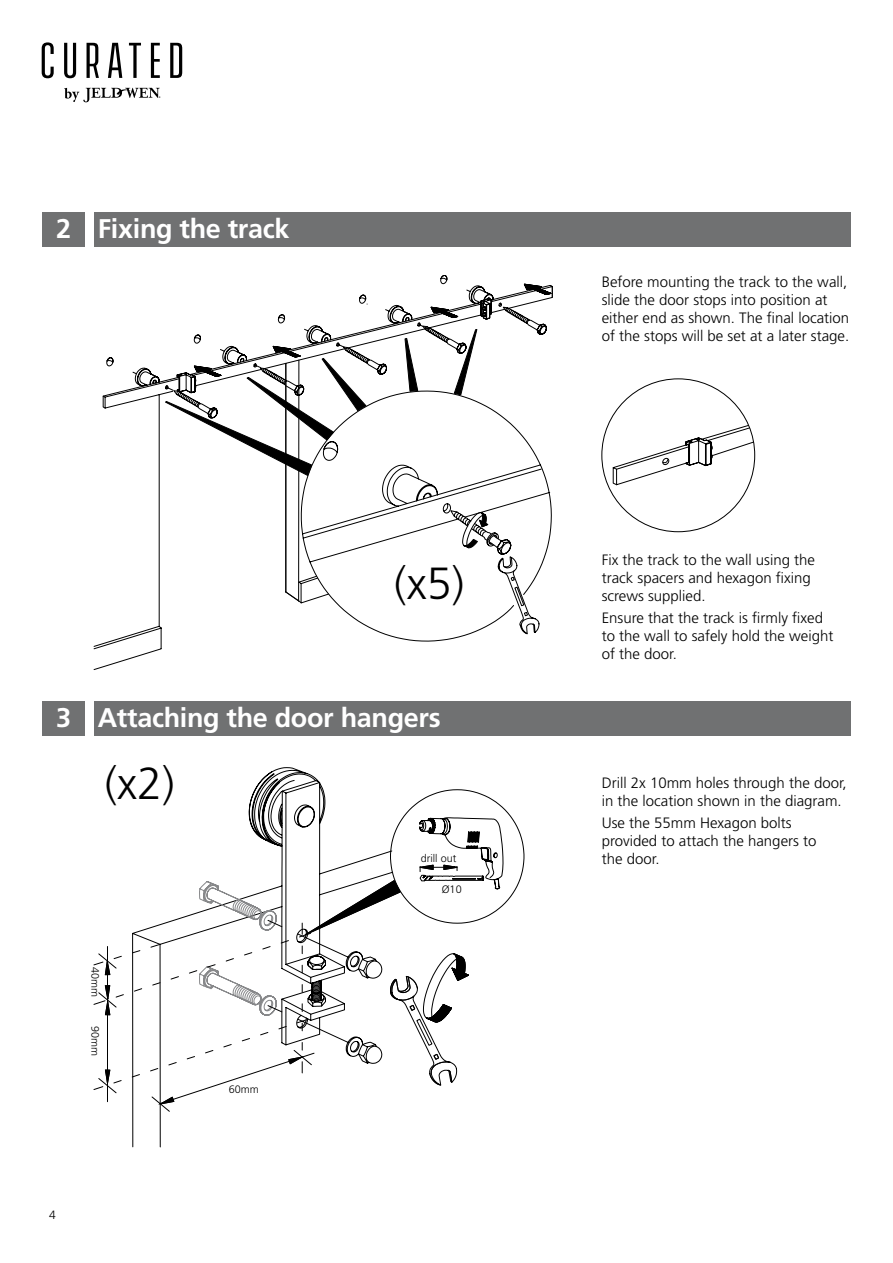
<style>
.page{position:relative;width:893px;height:1263px;background:#fff}
.page>*{position:absolute;margin:0;border:0;box-sizing:border-box;transform-origin:0 0}
.t1{font:300 45px "Frutiger";color:#000}
.t2{font:700 27px "Frutiger";letter-spacing:-.01em;color:#fff}
.t3{font:300 15px/18px "Frutiger";color:#000}
.t4{font:300 12px "Frutiger";color:#000}
.t5{font:300 10.8px "Frutiger";color:#000}
</style>
<div class="page">
<svg style="left:93px;top:922px;width:123px;height:190px"></svg>
<div style="left:94px;top:213px;width:756px;height:34px;background:#707172"></div>
<div style="left:43px;top:213px;width:42px;height:34px;background:#707172"></div>
<svg style="left:104px;top:957px;width:7px;height:18px"></svg>
<svg style="left:104px;top:985px;width:7px;height:30px"></svg>
<svg style="left:105px;top:1069px;width:6px;height:19px"></svg>
<svg style="left:156px;top:1096px;width:19px;height:9px"></svg>
<svg style="left:199px;top:806px;width:326px;height:280px"></svg>
<div style="left:94px;top:702px;width:756px;height:34px;background:#707172"></div>
<div style="left:43px;top:702px;width:42px;height:34px;background:#707172"></div>
<svg style="left:132px;top:275px;width:370px;height:535px"></svg>
<svg style="left:300px;top:635px;width:202px;height:7px"></svg>
<svg style="left:102px;top:284px;width:451px;height:351px"></svg>
<svg style="left:501px;top:306px;width:47px;height:29px"></svg>
<svg style="left:285px;top:362px;width:204px;height:231px"></svg>
<svg style="left:449px;top:509px;width:63px;height:46px"></svg>
<svg style="left:164px;top:345px;width:224px;height:132px"></svg>
<svg style="left:404px;top:298px;width:88px;height:98px"></svg>
<svg style="left:612px;top:424px;width:142px;height:62px"></svg>
<svg style="left:64px;top:87px;width:96px;height:15px"></svg>
<svg style="left:42px;top:42px;width:12px;height:36px"></svg>
<svg style="left:64px;top:43px;width:12px;height:35px"></svg>
<svg style="left:87px;top:43px;width:12px;height:35px"></svg>
<svg style="left:108px;top:43px;width:14px;height:35px"></svg>
<svg style="left:129px;top:43px;width:12px;height:35px"></svg>
<svg style="left:151px;top:43px;width:9px;height:35px"></svg>
<svg style="left:170px;top:43px;width:12px;height:35px"></svg>
<h2 class="t2" style="left:56px;top:213px;width:235px">2 Fixing the track</h2>
<p class="t3" style="left:602px;top:273px;width:249px">Before mounting the track to the wall, slide the door stops into position at either end as shown. The final location of the stops will be set at a later stage.</p>
<h1 class="t1" style="left:394px;top:558px;width:72px">(x5)</h1>
<p class="t3" style="left:602px;top:550px;width:215px">Fix the track to the wall using the track spacers and hexagon fixing screws supplied.</p>
<p class="t3" style="left:602px;top:609px;width:233px">Ensure that the track is firmly fixed to the wall to safely hold the weight of the door.</p>
<h2 class="t2" style="left:56px;top:702px;width:386px">3 Attaching the door hangers</h2>
<h1 class="t1" style="left:105px;top:758px;width:72px">(x2)</h1>
<p class="t5" style="left:101px;top:967px;width:32px;rotate:90deg">40mm</p>
<p class="t5" style="left:101px;top:1025px;width:32px;rotate:90deg">90mm</p>
<p class="t4" style="left:49px;top:1208px;width:8px">4</p>
<p class="t5" style="left:229px;top:1083px;width:32px">60mm</p>
<p class="t5" style="left:421px;top:852px;width:37px">drill out</p>
<p class="t5" style="left:442px;top:883px;width:21px">Ø10</p>
<p class="t3" style="left:602px;top:774px;width:247px">Drill 2x 10mm holes through the door, in the location shown in the diagram.</p>
<p class="t3" style="left:602px;top:814px;width:216px">Use the 55mm Hexagon bolts provided to attach the hangers to the door.</p>
</div>
